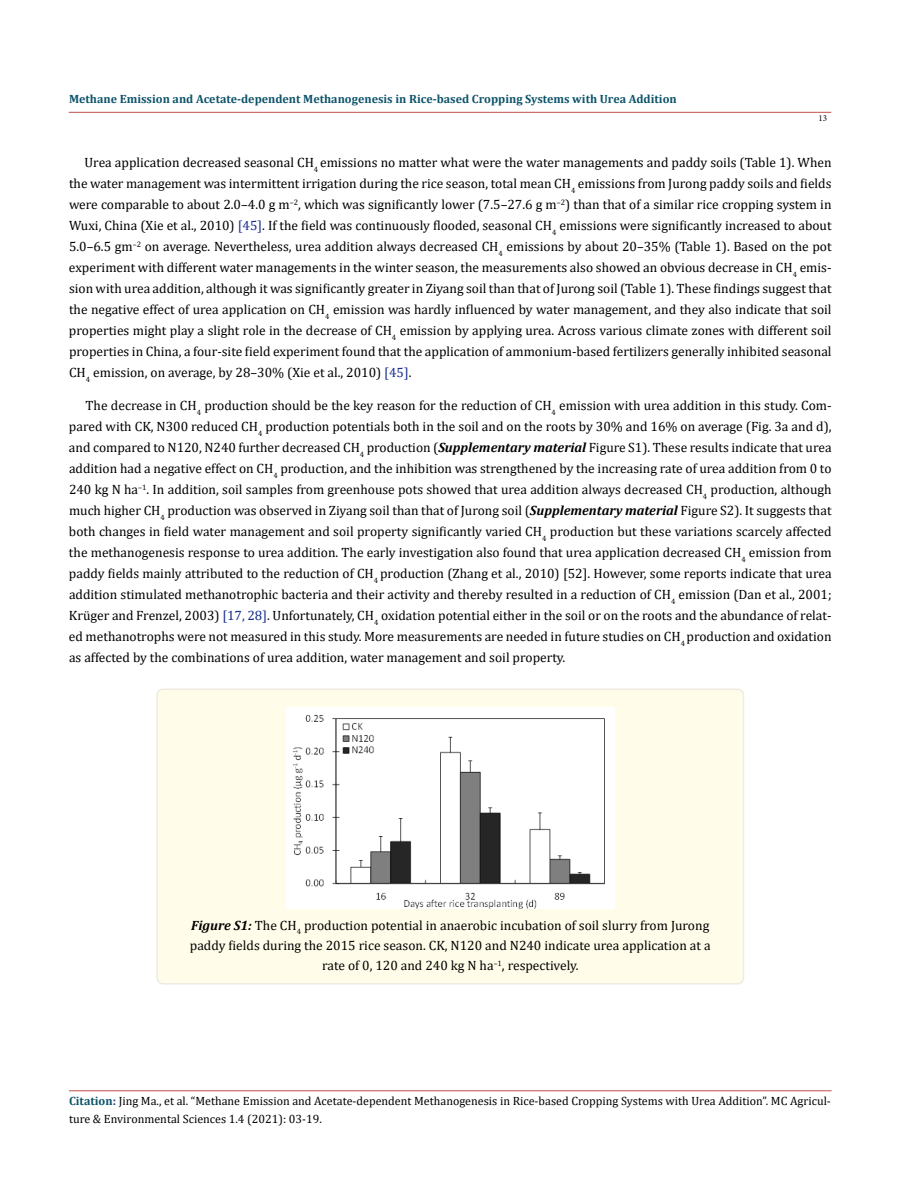
<style>
.page{position:relative;width:900px;height:1188px;background:#fff}
.page>*{position:absolute;margin:0;border:0;box-sizing:border-box;transform-origin:0 0}
.t1{font:13.5px/21px "Cambria";color:#000;text-align:justify}
.t2{font:12px/18px "Cambria";color:#000}
.t3{font:700 12px "Cambria";color:#0e536a}
.t4{font:9px "Minion Pro";color:#000}
.s1{color:#152c8c}
.s2{font-weight:700;font-style:italic}
.s3{font-weight:700;color:#0e536a}
.s4{font-weight:700;color:#173e88}
</style>
<div class="page">
<hr style="left:69px;top:1091px;width:763px;height:1px;background:#c0504d">
<hr style="left:69px;top:112px;width:762px;height:1px;background:#c0504d">
<div style="left:157px;top:689px;width:587px;height:295px;background:#fffde9;border-radius:6px"></div>
<div style="left:156px;top:688px;width:588px;height:297px;border:2px solid #eeece1;border-radius:6px"></div>
<img style="left:286px;top:707px;width:329px;height:201px">
<p class="t3" style="left:69px;top:90px;width:609px">Methane Emission and Acetate-dependent Methanogenesis in Rice-based Cropping Systems with Urea Addition</p>
<p class="t4" style="left:818px;top:112px;width:10px">13</p>
<p class="t1" style="left:69px;top:152px;width:764px;text-indent:16px">Urea application decreased seasonal CH<sub>4</sub> emissions no matter what were the water managements and paddy soils (Table 1). When the water management was intermittent irrigation during the rice season, total mean CH<sub>4</sub> emissions from Jurong paddy soils and fields were comparable to about 2.0–4.0 g m<sup>–2</sup>, which was significantly lower (7.5–27.6 g m<sup>–2</sup>) than that of a similar rice cropping system in Wuxi, China (Xie et al., 2010) <span class="s1">[45]</span>. If the field was continuously flooded, seasonal CH<sub>4</sub> emissions were significantly increased to about 5.0–6.5 gm<sup>–2</sup> on average. Nevertheless, urea addition always decreased CH<sub>4</sub> emissions by about 20–35% (Table 1). Based on the pot experiment with different water managements in the winter season, the measurements also showed an obvious decrease in CH<sub>4</sub> emis&shy;sion with urea addition, although it was significantly greater in Ziyang soil than that of Jurong soil (Table 1). These findings suggest that the negative effect of urea application on CH<sub>4</sub> emission was hardly influenced by water management, and they also indicate that soil properties might play a slight role in the decrease of CH<sub>4</sub> emission by applying urea. Across various climate zones with different soil properties in China, a four-site field experiment found that the application of ammonium-based fertilizers generally inhibited seasonal CH<sub>4</sub> emission, on average, by 28–30% (Xie et al., 2010) <span class="s1">[45]</span>.</p>
<p class="t1" style="left:69px;top:395px;width:764px;text-indent:17px">The decrease in CH<sub>4</sub> production should be the key reason for the reduction of CH<sub>4</sub> emission with urea addition in this study. Com&shy;pared with CK, N300 reduced CH<sub>4</sub> production potentials both in the soil and on the roots by 30% and 16% on average (Fig. 3a and d), and compared to N120, N240 further decreased CH<sub>4</sub> production (<span class="s2">Supplementary material</span> Figure S1). These results indicate that urea addition had a negative effect on CH<sub>4</sub> production, and the inhibition was strengthened by the increasing rate of urea addition from 0 to 240 kg N ha<sup>–1</sup>. In addition, soil samples from greenhouse pots showed that urea addition always decreased CH<sub>4</sub> production, although much higher CH<sub>4</sub> production was observed in Ziyang soil than that of Jurong soil (<span class="s2">Supplementary material</span> Figure S2). It suggests that both changes in field water management and soil property significantly varied CH<sub>4</sub> production but these variations scarcely affected the methanogenesis response to urea addition. The early investigation also found that urea application decreased CH<sub>4</sub> emission from paddy fields mainly attributed to the reduction of CH<sub>4</sub> production (Zhang et al., 2010) [52]. However, some reports indicate that urea addition stimulated methanotrophic bacteria and their activity and thereby resulted in a reduction of CH<sub>4</sub> emission (Dan et al., 2001; Krüger and Frenzel, 2003) <span class="s1">[17, 28]</span>. Unfortunately, CH<sub>4</sub> oxidation potential either in the soil or on the roots and the abundance of relat&shy;ed methanotrophs were not measured in this study. More measurements are needed in future studies on CH<sub>4</sub> production and oxidation as affected by the combinations of urea addition, water management and soil property.</p>
<p class="t1" style="left:190px;top:915px;width:522px;line-height:20.2px;text-align:center"><span class="s2">Figure S1:</span> The CH<sub>4</sub> production potential in anaerobic incubation of soil slurry from Jurong paddy fields during the 2015 rice season. CK, N120 and N240 indicate urea application at a rate of 0, 120 and 240 kg N ha<sup>–1</sup>, respectively.</p>
<p class="t2" style="left:69px;top:1092px;width:763px"><span class="s3">Citation</span><span class="s4">:</span> Jing Ma., et al. “Methane Emission and Acetate-dependent Methanogenesis in Rice-based Cropping Systems with Urea Addition”. MC Agricul&shy;ture &amp; Environmental Sciences 1.4 (2021): 03-19.</p>
</div>
